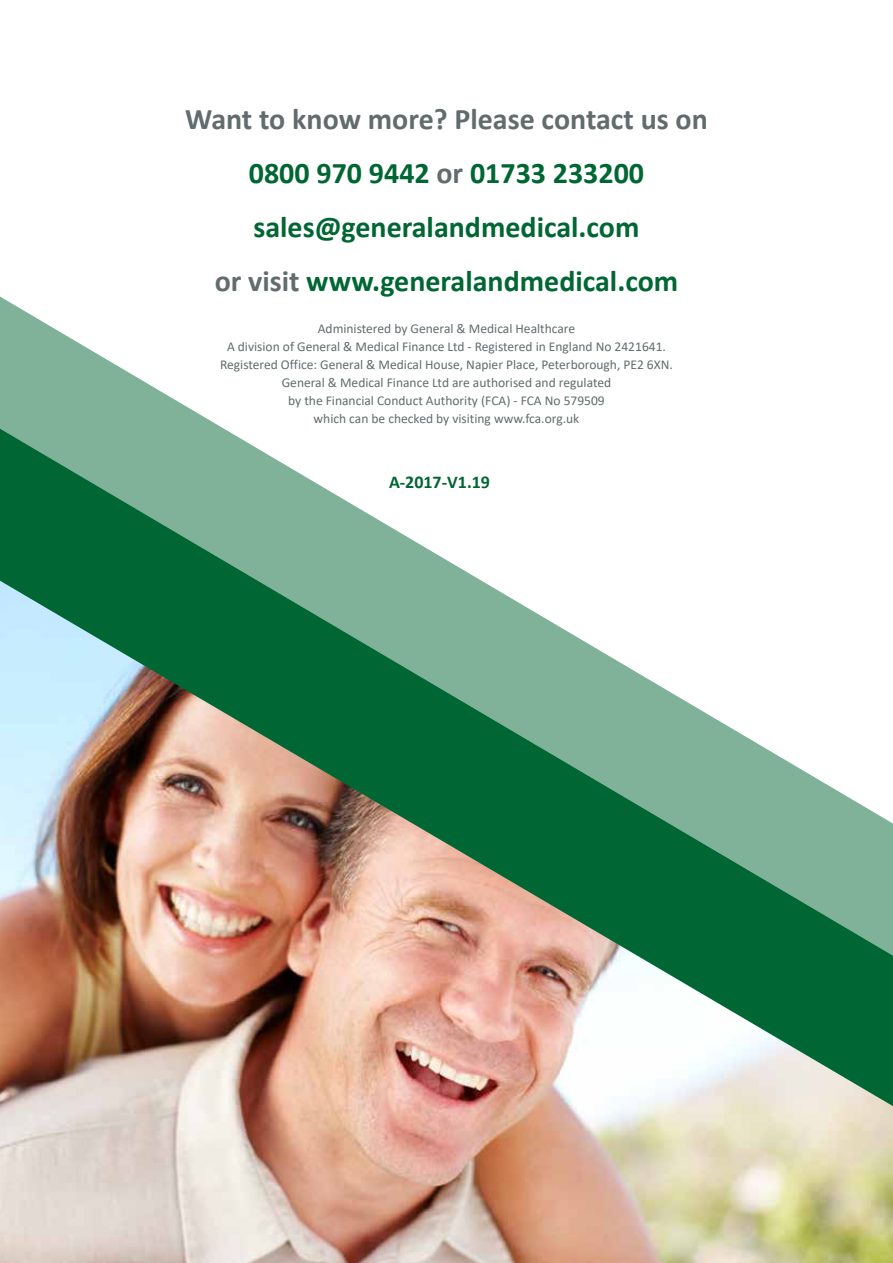
<style>
.page{position:relative;width:893px;height:1263px;background:#fff}
.page>*{position:absolute;margin:0;border:0;box-sizing:border-box;transform-origin:0 0}
.t1{font:700 30px/54px "Calibri";color:#063;text-align:center}
.t2{font:700 18px "Calibri";color:#063}
.t3{font:13.5px/18px "Calibri";color:#636c6d;text-align:center}
.s1{color:#636c6d}
</style>
<div class="page">
<svg style="left:0;top:296px;width:224px;height:133px;fill:#80b299"></svg>
<svg style="left:0;top:429px;width:482px;height:152px;fill:#80b299"></svg>
<img style="left:0;top:581px;width:893px;height:682px">
<h1 class="t1" style="left:185px;top:91px;width:524px"><span class="s1">Want to know more? Please contact us on </span>0800 970 9442 <span class="s1">or</span> 01733 233200 sales@generalandmedical.com<br><span class="s1">or visit</span> www.generalandmedical.com</h1>
<p class="t3" style="left:220px;top:319px;width:454px">Administered by General &amp; Medical Healthcare<br>A division of General &amp; Medical Finance Ltd - Registered in England No 2421641.<br>Registered Office: General &amp; Medical House, Napier Place, Peterborough, PE2 6XN.<br>General &amp; Medical Finance Ltd are authorised and regulated<br>by the Financial Conduct Authority (FCA) - FCA No 579509<br>which can be checked by visiting www.fca.org.uk</p>
<h2 class="t2" style="left:389px;top:469px;width:103px">A-2017-V1.19</h2>
</div>
